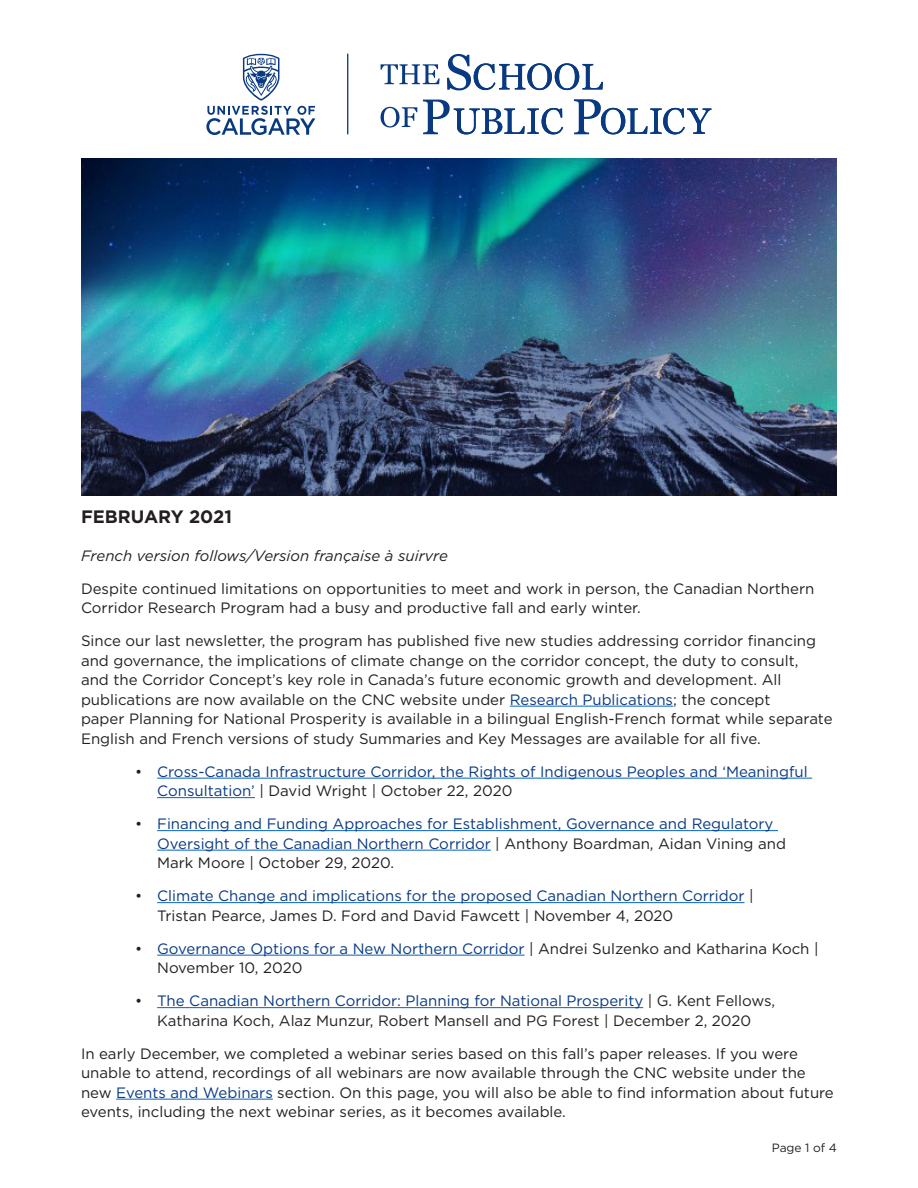
<style>
.page{position:relative;width:918px;height:1188px;background:#fff}
.page>*{position:absolute;margin:0;border:0;box-sizing:border-box;transform-origin:0 0}
.t1{font:700 18px "Gotham";color:#231f20}
.t2{font:15px/19.5px "Gotham";color:#231f20}
.t3{font:15px/19.5px "Gotham";color:#083981}
.t4{font:italic 15px "Gotham";color:#231f20}
.t5{font:12px "Gotham";color:#231f20}
.s1{color:#083981}
.s2{color:#231f20}
</style>
<div class="page">
<img style="left:81px;top:159px;width:756px;height:337px">
<hr style="left:347px;top:54px;width:1px;height:80px;background:#083981">
<svg style="left:381px;top:64px;width:59px;height:20px"></svg>
<svg style="left:447px;top:54px;width:156px;height:36px"></svg>
<svg style="left:381px;top:107px;width:36px;height:21px"></svg>
<svg style="left:423px;top:100px;width:140px;height:34px"></svg>
<svg style="left:574px;top:99px;width:137px;height:35px"></svg>
<svg style="left:206px;top:54px;width:109px;height:81px"></svg>
<hr style="left:510px;top:706px;width:163px;height:1px;background:#0563c1">
<hr style="left:157px;top:778px;width:655px;height:1px;background:#0563c1">
<hr style="left:157px;top:797px;width:98px;height:1px;background:#0563c1">
<hr style="left:157px;top:830px;width:621px;height:1px;background:#0563c1">
<hr style="left:157px;top:850px;width:334px;height:1px;background:#0563c1">
<hr style="left:157px;top:902px;width:588px;height:1px;background:#0563c1">
<hr style="left:157px;top:955px;width:368px;height:1px;background:#0563c1">
<hr style="left:157px;top:1007px;width:486px;height:1px;background:#0563c1">
<hr style="left:116px;top:1099px;width:157px;height:1px;background:#0563c1">
<p class="t1" style="left:81px;top:505px;width:153px">FEBRUARY 2021</p>
<p class="t4" style="left:81px;top:546px;width:368px">French version follows/Version française à suirvre</p>
<p class="t2" style="left:81px;top:578px;width:735px">Despite continued limitations on opportunities to meet and work in person, the Canadian Northern<br>Corridor Research Program had a busy and productive fall and early winter.</p>
<p class="t2" style="left:81px;top:631px;width:753px">Since our last newsletter, the program has published five new studies addressing corridor financing and governance, the implications of climate change on the corridor concept, the duty to consult,<br>and the Corridor Concept’s key role in Canada’s future economic growth and development. All publications are now available on the CNC website under <span class="s1">Research Publications</span>; the concept<br>paper Planning for National Prosperity is available in a bilingual English-French format while separate English and French versions of study Summaries and Key Messages are available for all five.</p>
<p class="t3" style="left:157px;top:761px;width:652px;text-indent:-22px"><span class="s2">•</span> Cross-Canada Infrastructure Corridor, the Rights of Indigenous Peoples and ‘Meaningful<br>Consultation’ <span class="s2">| David Wright | October 22, 2020</span></p>
<p class="t3" style="left:157px;top:814px;width:630px;text-indent:-22px"><span class="s2">•</span> Financing and Funding Approaches for Establishment, Governance and Regulatory<br>Oversight of the Canadian Northern Corridor <span class="s2">| Anthony Boardman, Aidan Vining and<br>Mark Moore | October 29, 2020.</span></p>
<p class="t3" style="left:157px;top:886px;width:598px;text-indent:-22px"><span class="s2">•</span> Climate Change and implications for the proposed Canadian Northern Corridor <span class="s2">|<br>Tristan Pearce, James D. Ford and David Fawcett | November 4, 2020</span></p>
<p class="t2" style="left:157px;top:938px;width:663px;text-indent:-22px">• <span class="s1">Governance Options for a New Northern Corridor</span> | Andrei Sulzenko and Katharina Koch |<br>November 10, 2020</p>
<p class="t2" style="left:135px;top:991px;width:642px;text-align:center">• <span class="s1">The Canadian Northern Corridor: Planning for National Prosperity</span> | G. Kent Fellows,<br>Katharina Koch, Alaz Munzur, Robert Mansell and PG Forest | December 2, 2020</p>
<p class="t2" style="left:81px;top:1043px;width:754px">In early December, we completed a webinar series based on this fall’s paper releases. If you were unable to attend, recordings of all webinars are now available through the CNC website under the new <span class="s1">Events and Webinars</span> section. On this page, you will also be able to find information about future events, including the next webinar series, as it becomes available.</p>
<p class="t5" style="left:772px;top:1140px;width:67px">Page 1 of 4</p>
</div>
